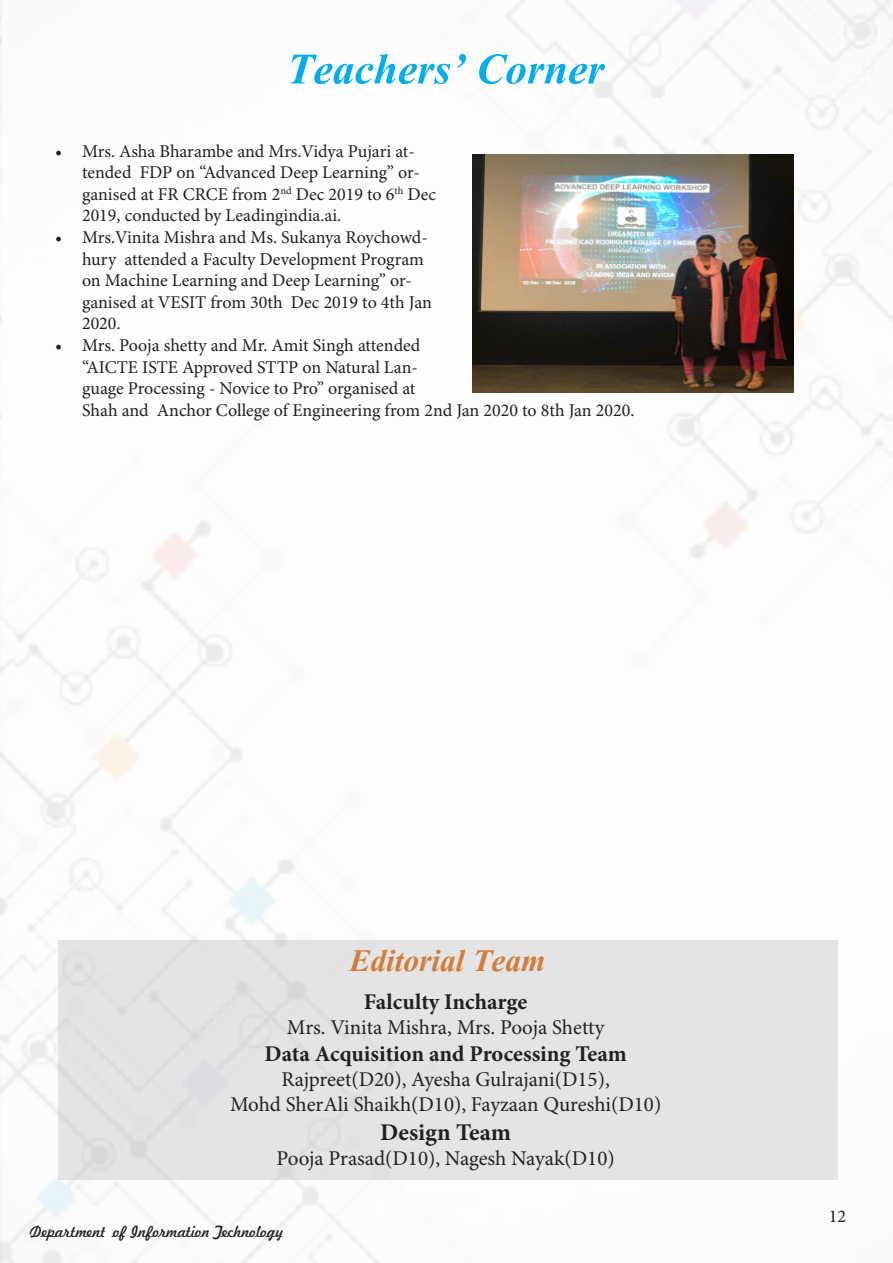
<style>
.page{position:relative;width:893px;height:1263px;background:#fff}
.page>*{position:absolute;margin:0;border:0;box-sizing:border-box;transform-origin:0 0}
.t1{font:700 54px "Vijaya";color:#00aeef}
.t2{font:700 39px "Vijaya";color:#d17d3b}
.t3{font:700 24px "Minion Pro";color:#231f20}
.t4{font:700 22.5px "Minion Pro";color:#231f20}
.t5{font:21px "Minion Pro";color:#231f20}
.t6{font:18px/21.6px "Minion Pro";color:#231f20}
.t7{font:15px "Freehand 521 BT Regular C";color:#231f20}
</style>
<div class="page">
<img style="left:0;top:0;width:893px;height:1263px">
<img style="left:472px;top:155px;width:321px;height:238px">
<div style="left:58px;top:940px;width:779px;height:239px;background:#e4e4e5"></div>
<p class="t1" style="left:287px;top:26px;width:319px">Teachers’ Corner</p>
<p class="t6" style="left:82px;top:141px;width:356px;text-indent:-27px">• Mrs. Asha Bharambe and Mrs.Vidya Pujari at&shy;tended FDP on “Advanced Deep Learning” or&shy;ganised at FR CRCE from 2<sup>nd</sup> Dec 2019 to 6<sup>th</sup> Dec 2019, conducted by Leadingindia.ai.</p>
<p class="t6" style="left:82px;top:227px;width:351px;text-indent:-27px">• Mrs.Vinita Mishra and Ms. Sukanya Roychowd&shy;hury attended a Faculty Development Program on Machine Learning and Deep Learning” or&shy;ganised at VESIT from 30th Dec 2019 to 4th Jan 2020.</p>
<p class="t6" style="left:82px;top:335px;width:554px;text-indent:-27px">• Mrs. Pooja shetty and Mr. Amit Singh attended<br>“AICTE ISTE Approved STTP on Natural Lan-<br>guage Processing - Novice to Pro” organised at<br>Shah and Anchor College of Engineering from 2nd Jan 2020 to 8th Jan 2020.</p>
<p class="t2" style="left:349px;top:930px;width:198px">Editorial Team</p>
<p class="t4" style="left:364px;top:986px;width:165px">Falculty Incharge</p>
<p class="t5" style="left:287px;top:1014px;width:319px">Mrs. Vinita Mishra, Mrs. Pooja Shetty</p>
<p class="t4" style="left:264px;top:1038px;width:364px">Data Acquisition and Processing Team</p>
<p class="t5" style="left:281px;top:1067px;width:330px">Rajpreet(D20), Ayesha Gulrajani(D15),</p>
<p class="t5" style="left:230px;top:1092px;width:433px">Mohd SherAli Shaikh(D10), Fayzaan Qureshi(D10)</p>
<p class="t3" style="left:380px;top:1115px;width:132px">Design Team</p>
<p class="t5" style="left:277px;top:1146px;width:340px">Pooja Prasad(D10), Nagesh Nayak(D10)</p>
<p class="t7" style="left:30px;top:1221px;width:255px">Department of Information Technology</p>
<p class="t6" style="left:829px;top:1206px;width:19px">12</p>
</div>
